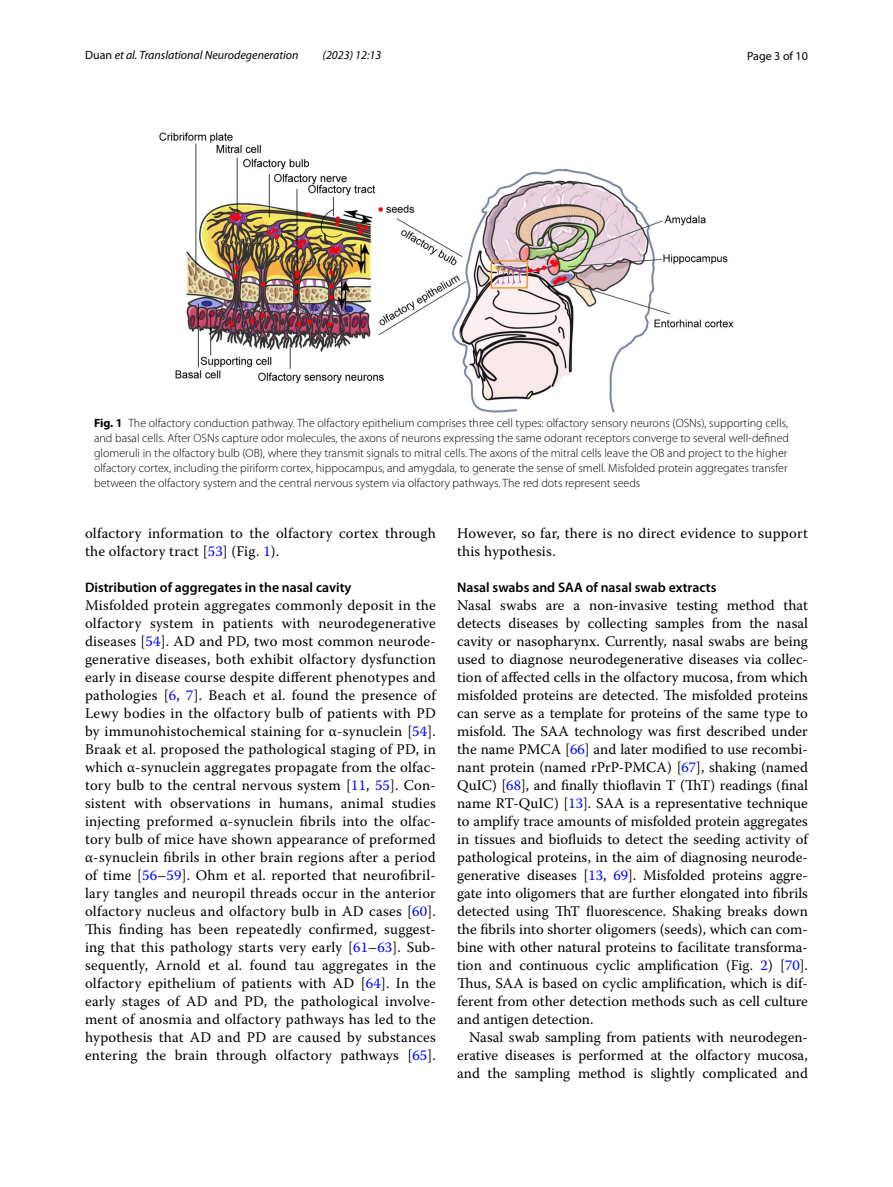
<style>
.page{position:relative;width:893px;height:1187px;background:#fff}
.page>*{position:absolute;margin:0;border:0;box-sizing:border-box;transform-origin:0 0}
.t1{font:14.7px/18px "Warnock Pro";letter-spacing:.015em;color:#000;text-align:justify}
.t2{font:600 13.8px "Myriad Pro";color:#000}
.t3{font:300 12px/15px "Myriad Pro";color:#000}
.t4{font:italic 12px "Myriad Pro";color:#000}
.t5{font:12px "Myriad Pro";color:#000}
.s1{font-style:normal}
.s2{font-weight:700}
.s3{color:#00f}
</style>
<div class="page">
<img style="left:159px;top:133px;width:574px;height:279px">
<p class="t4" style="left:85px;top:48px;width:215px"><span class="s1">Duan</span> et al. Translational Neurodegeneration</p>
<p class="t4" style="left:323px;top:48px;width:60px">(2023) 12:13</p>
<p class="t5" style="left:747px;top:48px;width:62px">Page 3 of 10</p>
<p class="t3" style="left:94px;top:416px;width:696px"><span class="s2">Fig. 1</span> The olfactory conduction pathway. The olfactory epithelium comprises three cell types: olfactory sensory neurons (OSNs), supporting cells, and basal cells. After OSNs capture odor molecules, the axons of neurons expressing the same odorant receptors converge to several well-defined glomeruli in the olfactory bulb (OB), where they transmit signals to mitral cells. The axons of the mitral cells leave the OB and project to the higher olfactory cortex, including the piriform cortex, hippocampus, and amygdala, to generate the sense of smell. Misfolded protein aggregates transfer between the olfactory system and the central nervous system via olfactory pathways. The red dots represent seeds</p>
<p class="t1" style="left:85px;top:523px;width:352px">olfactory information to the olfactory cortex through the olfactory tract [<span class="s3">53</span>] (Fig. <span class="s3">1</span>).</p>
<p class="t2" style="left:85px;top:578px;width:268px">Distribution of aggregates in the nasal cavity</p>
<p class="t1" style="left:85px;top:595px;width:352px">Misfolded protein aggregates commonly deposit in the olfactory system in patients with neurodegenerative diseases [<span class="s3">54</span>]. AD and PD, two most common neurode&shy;generative diseases, both exhibit olfactory dysfunction early in disease course despite different phenotypes and pathologies [<span class="s3">6</span>, <span class="s3">7</span>]. Beach et al. found the presence of Lewy bodies in the olfactory bulb of patients with PD by immunohistochemical staining for α-synuclein [<span class="s3">54</span>].<br>Braak et al. proposed the pathological staging of PD, in which α-synuclein aggregates propagate from the olfac&shy;tory bulb to the central nervous system [<span class="s3">11</span>, <span class="s3">55</span>]. Con&shy;sistent with observations in humans, animal studies injecting preformed α-synuclein fibrils into the olfac&shy;tory bulb of mice have shown appearance of preformed α-synuclein fibrils in other brain regions after a period of time [<span class="s3">56</span>–<span class="s3">59</span>]. Ohm et al. reported that neurofibril&shy;lary tangles and neuropil threads occur in the anterior olfactory nucleus and olfactory bulb in AD cases [<span class="s3">60</span>].<br>This finding has been repeatedly confirmed, suggest&shy;ing that this pathology starts very early [<span class="s3">61</span>–<span class="s3">63</span>]. Sub&shy;sequently, Arnold et al. found tau aggregates in the olfactory epithelium of patients with AD [<span class="s3">64</span>]. In the early stages of AD and PD, the pathological involve&shy;ment of anosmia and olfactory pathways has led to the hypothesis that AD and PD are caused by substances entering the brain through olfactory pathways [<span class="s3">65</span>].</p>
<p class="t1" style="left:457px;top:523px;width:352px">However, so far, there is no direct evidence to support this hypothesis.</p>
<p class="t2" style="left:457px;top:578px;width:261px">Nasal swabs and SAA of nasal swab extracts</p>
<p class="t1" style="left:457px;top:595px;width:352px">Nasal swabs are a non-invasive testing method that detects diseases by collecting samples from the nasal cavity or nasopharynx. Currently, nasal swabs are being used to diagnose neurodegenerative diseases via collec&shy;tion of affected cells in the olfactory mucosa, from which misfolded proteins are detected. The misfolded proteins can serve as a template for proteins of the same type to misfold. The SAA technology was first described under the name PMCA [<span class="s3">66</span>] and later modified to use recombi&shy;nant protein (named rPrP-PMCA) [<span class="s3">67</span>], shaking (named QuIC) [<span class="s3">68</span>], and finally thioflavin T (ThT) readings (final name RT-QuIC) [<span class="s3">13</span>]. SAA is a representative technique to amplify trace amounts of misfolded protein aggregates in tissues and biofluids to detect the seeding activity of pathological proteins, in the aim of diagnosing neurode&shy;generative diseases [<span class="s3">13</span>, <span class="s3">69</span>]. Misfolded proteins aggre&shy;gate into oligomers that are further elongated into fibrils detected using ThT fluorescence. Shaking breaks down the fibrils into shorter oligomers (seeds), which can com&shy;bine with other natural proteins to facilitate transforma&shy;tion and continuous cyclic amplification (Fig. <span class="s3">2</span>) [<span class="s3">70</span>].<br>Thus, SAA is based on cyclic amplification, which is dif&shy;ferent from other detection methods such as cell culture and antigen detection.</p>
<p class="t1" style="left:457px;top:1027px;width:352px;text-indent:12px">Nasal swab sampling from patients with neurodegen&shy;erative diseases is performed at the olfactory mucosa, and the sampling method is slightly complicated and</p>
</div>
